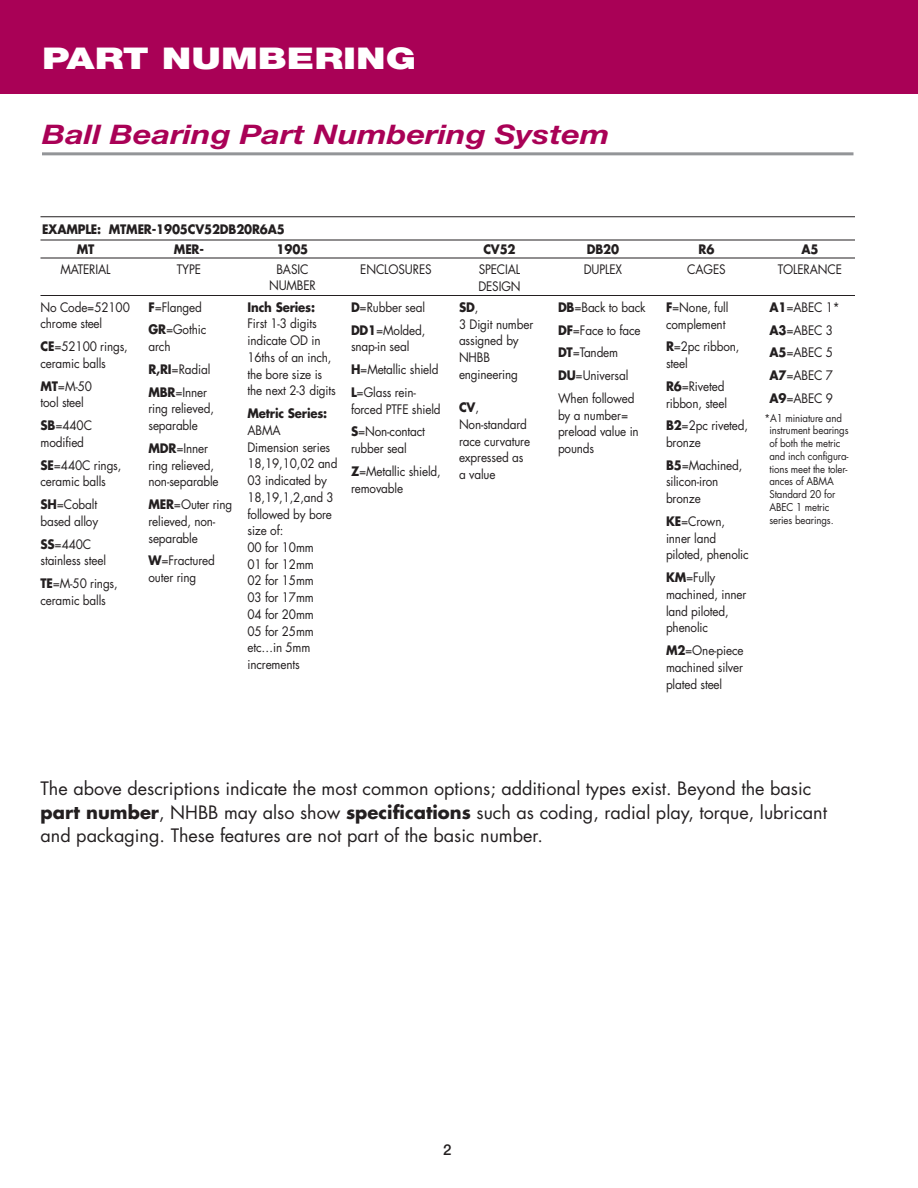
<style>
.page{position:relative;width:918px;height:1188px;background:#fff}
.page>*{position:absolute;margin:0;border:0;box-sizing:border-box;transform-origin:0 0}
.t1{font:900 30px "Helvetica Neue";color:#fff;scale:1.3 1}
.t2{font:italic 700 27px "Helvetica Neue";color:#a90156;scale:1.2 1}
.t3{font:18px/23.7px "Futura";color:#231f20}
.t4{font:500 15px "Helvetica Neue";color:#231f20}
.t5{font:12.75px/16.8px "Futura";letter-spacing:-.01em;color:#231f20;scale:.92 1}
.t6{font:700 12.75px "Futura";letter-spacing:-.015em;color:#231f20;scale:.92 1}
.t7{font:10.5px/12.8px "Futura";letter-spacing:-.01em;color:#231f20;scale:.92 1}
.s1{font-weight:700}
</style>
<div class="page">
<div style="left:0;top:0;width:918px;height:94px;background:#a90156"></div>
<hr style="left:42px;top:152px;width:812px;height:3px;background:#939598">
<hr style="left:40px;top:240px;width:815px;height:1px;background:#231f20">
<hr style="left:40px;top:258px;width:815px;height:1px;background:#231f20">
<hr style="left:40px;top:295px;width:815px;height:1px;background:#231f20">
<hr style="left:40px;top:216px;width:815px;height:1px;background:#231f20">
<h1 class="t1" style="left:42px;top:48px;width:289px">PART NUMBERING</h1>
<h2 class="t2" style="left:42px;top:124px;width:474px">Ball Bearing Part Numbering System</h2>
<p class="t6" style="left:42px;top:223px;width:266px">EXAMPLE: MTMER-1905CV52DB20R6A5</p>
<p class="t6" style="left:77px;top:244px;width:21px">MT</p>
<p class="t5" style="left:60px;top:262px;width:56px">MATERIAL</p>
<p class="t5" style="left:41px;top:300px;width:99px">No Code=52100 chrome steel</p>
<p class="t5" style="left:41px;top:339px;width:96px"><span class="s1">CE</span>=52100 rings, ceramic balls</p>
<p class="t5" style="left:41px;top:379px;width:57px"><span class="s1">MT</span>=M-50 tool steel</p>
<p class="t5" style="left:41px;top:418px;width:58px"><span class="s1">SB</span>=440C modified</p>
<p class="t5" style="left:41px;top:458px;width:90px"><span class="s1">SE</span>=440C rings, ceramic balls</p>
<p class="t5" style="left:41px;top:497px;width:64px"><span class="s1">SH</span>=Cobalt based alloy</p>
<p class="t5" style="left:41px;top:537px;width:73px"><span class="s1">SS</span>=440C stainless steel</p>
<p class="t5" style="left:41px;top:576px;width:86px"><span class="s1">TE</span>=M-50 rings, ceramic balls</p>
<p class="t6" style="left:174px;top:244px;width:34px">MER-</p>
<p class="t5" style="left:177px;top:262px;width:28px">TYPE</p>
<p class="t5" style="left:149px;top:297px;width:64px;line-height:22.8px"><span class="s1">F</span>=Flanged<br><span class="s1">GR</span>=Gothic</p>
<p class="t5" style="left:149px;top:336px;width:69px;line-height:22.8px">arch<br><span class="s1">R,RI</span>=Radial<br><span class="s1">MBR</span>=Inner</p>
<p class="t5" style="left:149px;top:401px;width:73px">ring relieved, separable</p>
<p class="t5" style="left:149px;top:441px;width:78px"><span class="s1">MDR</span>=Inner ring relieved, non-separable</p>
<p class="t5" style="left:149px;top:497px;width:93px"><span class="s1">MER</span>=Outer ring relieved, non&shy;separable</p>
<p class="t5" style="left:149px;top:553px;width:74px"><span class="s1">W</span>=Fractured outer ring</p>
<p class="t6" style="left:277px;top:244px;width:36px">1905</p>
<p class="t5" style="left:269px;top:262px;width:52px;text-align:center">BASIC<br>NUMBER</p>
<p class="t6" style="left:248px;top:301px;width:75px">Inch Series:</p>
<p class="t5" style="left:248px;top:316px;width:98px">First 1-3 digits indicate OD in<br>16ths of an inch, the bore size is the next 2-3 digits</p>
<p class="t6" style="left:248px;top:408px;width:88px">Metric Series:</p>
<p class="t5" style="left:248px;top:423px;width:99px">ABMA<br>Dimension series<br>18,19,10,02 and<br>03 indicated by<br>18,19,1,2,and 3 followed by bore size of:<br>00 for 10mm<br>01 for 12mm<br>02 for 15mm<br>03 for 17mm<br>04 for 20mm<br>05 for 25mm etc…in 5mm increments</p>
<p class="t5" style="left:360px;top:262px;width:79px">ENCLOSURES</p>
<p class="t5" style="left:351px;top:297px;width:82px;line-height:22.8px"><span class="s1">D</span>=Rubber seal<br><span class="s1">DD1</span>=Molded,</p>
<p class="t5" style="left:351px;top:336px;width:97px;line-height:22.8px">snap-in seal<br><span class="s1">H</span>=Metallic shield<br><span class="s1">L</span>=Glass rein-</p>
<p class="t5" style="left:351px;top:399px;width:99px;line-height:22.8px">forced PTFE shield<br><span class="s1">S</span>=Non-contact</p>
<p class="t5" style="left:351px;top:438px;width:99px;line-height:22.8px">rubber seal<br><span class="s1">Z</span>=Metallic shield,</p>
<p class="t5" style="left:351px;top:481px;width:58px">removable</p>
<p class="t6" style="left:483px;top:244px;width:37px">CV52</p>
<p class="t5" style="left:478px;top:262px;width:47px">SPECIAL<br>DESIGN</p>
<p class="t5" style="left:459px;top:300px;width:82px"><span class="s1">SD</span>,<br>3 Digit number assigned by<br>NHBB engineering</p>
<p class="t5" style="left:459px;top:400px;width:79px"><span class="s1">CV</span>,<br>Non-standard race curvature expressed as a value</p>
<p class="t6" style="left:587px;top:244px;width:37px">DB20</p>
<p class="t5" style="left:584px;top:262px;width:43px">DUPLEX</p>
<p class="t5" style="left:558px;top:297px;width:97px;line-height:22.8px"><span class="s1">DB</span>=Back to back<br><span class="s1">DF</span>=Face to face<br><span class="s1">DT</span>=Tandem<br><span class="s1">DU</span>=Universal<br>When followed</p>
<p class="t5" style="left:558px;top:408px;width:89px">by a number= preload value in pounds</p>
<p class="t6" style="left:699px;top:244px;width:19px">R6</p>
<p class="t5" style="left:687px;top:262px;width:43px">CAGES</p>
<p class="t5" style="left:666px;top:300px;width:69px"><span class="s1">F</span>=None, full complement</p>
<p class="t5" style="left:666px;top:339px;width:81px"><span class="s1">R</span>=2pc ribbon, steel</p>
<p class="t5" style="left:666px;top:379px;width:68px"><span class="s1">R6</span>=Riveted ribbon, steel</p>
<p class="t5" style="left:666px;top:418px;width:91px"><span class="s1">B2</span>=2pc riveted, bronze</p>
<p class="t5" style="left:666px;top:458px;width:85px"><span class="s1">B5</span>=Machined, silicon-iron bronze</p>
<p class="t5" style="left:666px;top:514px;width:92px"><span class="s1">KE</span>=Crown, inner land piloted, phenolic</p>
<p class="t5" style="left:666px;top:570px;width:89px"><span class="s1">KM</span>=Fully machined, inner land piloted, phenolic</p>
<p class="t5" style="left:666px;top:643px;width:86px;text-align:justify"><span class="s1">M2</span>=One-piece machined silver plated steel</p>
<p class="t6" style="left:801px;top:244px;width:20px">A5</p>
<p class="t5" style="left:778px;top:262px;width:71px">TOLERANCE</p>
<p class="t5" style="left:770px;top:297px;width:78px;line-height:22.8px"><span class="s1">A1</span>=ABEC 1*<br><span class="s1">A3</span>=ABEC 3<br><span class="s1">A5</span>=ABEC 5<br><span class="s1">A7</span>=ABEC 7<br><span class="s1">A9</span>=ABEC 9</p>
<p class="t7" style="left:770px;top:412px;width:88px;text-indent:-5px">*A1 miniature and instrument bearings of both the metric and inch configura&shy;tions meet the toler&shy;ances of ABMA<br>Standard 20 for<br>ABEC 1 metric series bearings.</p>
<p class="t3" style="left:40px;top:778px;width:788px">The above descriptions indicate the most common options; additional types exist. Beyond the basic <span class="s1">part number</span>, NHBB may also show <span class="s1">specifications</span> such as coding, radial play, torque, lubricant and packaging. These features are not part of the basic number.</p>
<p class="t4" style="left:443px;top:1144px;width:10px">2</p>
</div>
